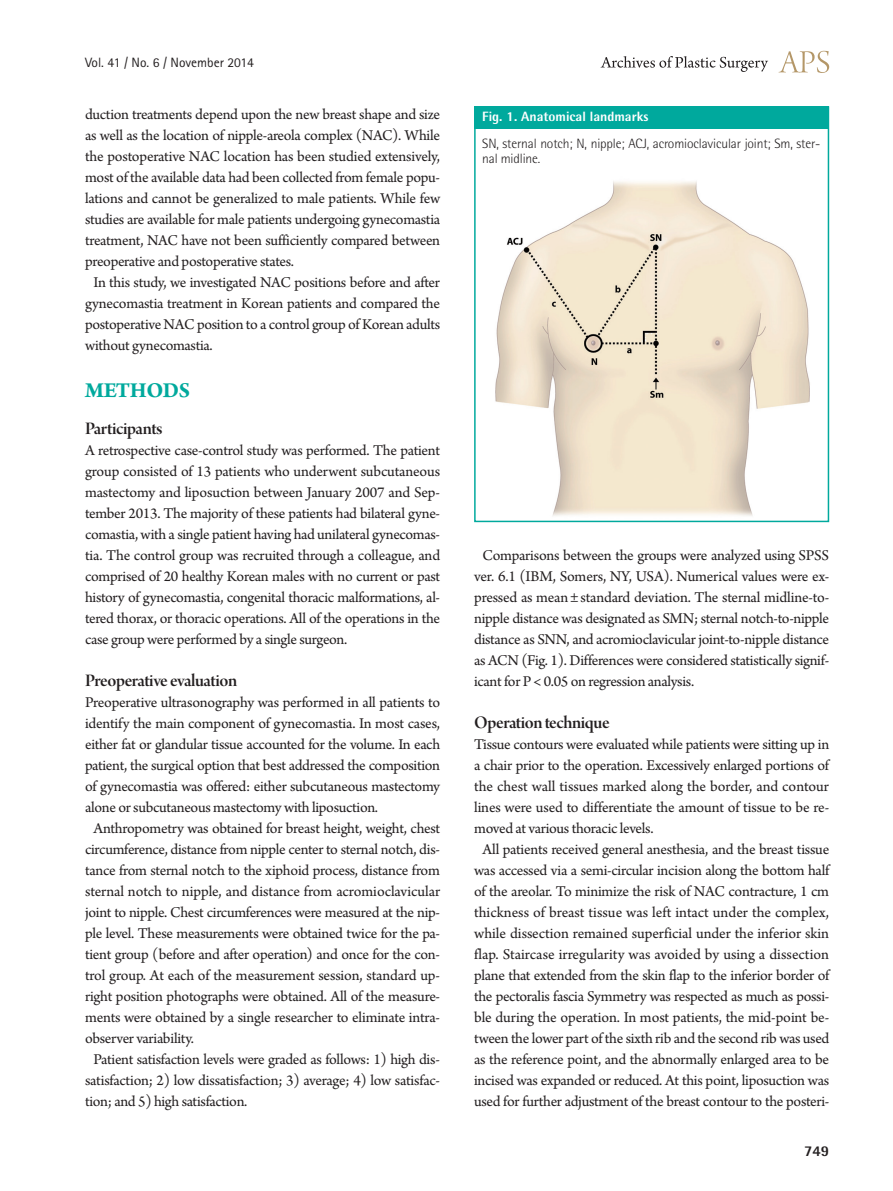
<style>
.page{position:relative;width:893px;height:1191px;background:#fff}
.page>*{position:absolute;margin:0;border:0;box-sizing:border-box;transform-origin:0 0}
.대제목{font:700 22.5px "Arno Pro";letter-spacing:-.02em;color:#00a99d}
.중제목{font:18.75px "Arno Pro Smbd Display";letter-spacing:-.025em;color:#231f20}
.본문{font:15.75px/21px "Arno Pro";letter-spacing:-.02em;color:#231f20;text-align:justify}
.t1{font:800 15px "Rotis Semi Sans Std";color:#231f20}
.그림설명{font:300 13.5px/15px "Rotis Semi Sans Std";letter-spacing:-.01em;color:#231f20}
.표그림제목{font:800 13.5px "Rotis Semi Sans Std";color:#fff}
.t2{font:13.5px "Rotis Sans Serif Std";color:#231f20}
</style>
<div class="page">
<svg style="left:779px;top:51px;width:50px;height:22px"></svg>
<svg style="left:601px;top:56px;width:167px;height:16px"></svg>
<img style="left:495px;top:181px;width:315px;height:335px">
<div style="left:474px;top:106px;width:355px;height:416px;border:2px solid #00a99d"></div>
<div style="left:474px;top:106px;width:354px;height:23px;background:#00a99d"></div>
<p class="t2" style="left:85px;top:54px;width:170px">Vol. 41 / No. 6 / November 2014</p>
<p class="본문" style="left:85px;top:105px;width:357px">duction treatments depend upon the new breast shape and size as well as the location of nipple-areola complex (NAC). While the postoperative NAC location has been studied extensively, most of the available data had been collected from female popu&shy;lations and cannot be generalized to male patients. While few studies are available for male patients undergoing gynecomastia treatment, NAC have not been sufficiently compared between preoperative and postoperative states.</p>
<p class="본문" style="left:85px;top:273px;width:357px;text-indent:9px">In this study, we investigated NAC positions before and after gynecomastia treatment in Korean patients and compared the postoperative NAC position to a control group of Korean adults without gynecomastia.</p>
<p class="대제목" style="left:85px;top:378px;width:107px">METHODS</p>
<p class="중제목" style="left:85px;top:418px;width:79px">Participants</p>
<p class="본문" style="left:85px;top:441px;width:357px">A retrospective case-control study was performed. The patient group consisted of 13 patients who underwent subcutaneous mastectomy and liposuction between January 2007 and Sep&shy;tember 2013. The majority of these patients had bilateral gyne&shy;comastia, with a single patient having had unilateral gynecomas&shy;tia. The control group was recruited through a colleague, and comprised of 20 healthy Korean males with no current or past history of gynecomastia, congenital thoracic malformations, al&shy;tered thorax, or thoracic operations. All of the operations in the case group were performed by a single surgeon.</p>
<p class="중제목" style="left:85px;top:670px;width:154px">Preoperative evaluation</p>
<p class="본문" style="left:85px;top:693px;width:357px">Preoperative ultrasonography was performed in all patients to identify the main component of gynecomastia. In most cases, either fat or glandular tissue accounted for the volume. In each patient, the surgical option that best addressed the composition of gynecomastia was offered: either subcutaneous mastectomy alone or subcutaneous mastectomy with liposuction.</p>
<p class="본문" style="left:85px;top:819px;width:357px;text-indent:9px">Anthropometry was obtained for breast height, weight, chest circumference, distance from nipple center to sternal notch, dis&shy;tance from sternal notch to the xiphoid process, distance from sternal notch to nipple, and distance from acromioclavicular joint to nipple. Chest circumferences were measured at the nip&shy;ple level. These measurements were obtained twice for the pa&shy;tient group (before and after operation) and once for the con&shy;trol group. At each of the measurement session, standard up&shy;right position photographs were obtained. All of the measure&shy;ments were obtained by a single researcher to eliminate intra&shy;observer variability.</p>
<p class="본문" style="left:85px;top:1050px;width:357px;text-indent:9px">Patient satisfaction levels were graded as follows: 1) high dis&shy;satisfaction; 2) low dissatisfaction; 3) average; 4) low satisfac&shy;tion; and 5) high satisfaction.</p>
<p class="표그림제목" style="left:482px;top:108px;width:168px">Fig. 1. Anatomical landmarks</p>
<p class="그림설명" style="left:482px;top:136px;width:340px">SN, sternal notch; N, nipple; ACJ, acromioclavicular joint; Sm, ster&shy;nal midline.</p>
<p class="본문" style="left:474px;top:546px;width:357px;text-indent:9px">Comparisons between the groups were analyzed using SPSS ver. 6.1 (IBM, Somers, NY, USA). Numerical values were ex&shy;pressed as mean ± standard deviation. The sternal midline-to&shy;nipple distance was designated as SMN; sternal notch-to-nipple distance as SNN, and acromioclavicular joint-to-nipple distance as ACN (Fig. 1). Differences were considered statistically signif&shy;icant for P &lt; 0.05 on regression analysis.</p>
<p class="중제목" style="left:474px;top:712px;width:137px">Operation technique</p>
<p class="본문" style="left:474px;top:735px;width:357px">Tissue contours were evaluated while patients were sitting up in a chair prior to the operation. Excessively enlarged portions of the chest wall tissues marked along the border, and contour lines were used to differentiate the amount of tissue to be re&shy;moved at various thoracic levels.</p>
<p class="본문" style="left:474px;top:840px;width:357px;text-align:center">All patients received general anesthesia, and the breast tissue was accessed via a semi-circular incision along the bottom half of the areolar. To minimize the risk of NAC contracture, 1 cm thickness of breast tissue was left intact under the complex, while dissection remained superficial under the inferior skin flap. Staircase irregularity was avoided by using a dissection plane that extended from the skin flap to the inferior border of the pectoralis fascia Symmetry was respected as much as possi&shy;ble during the operation. In most patients, the mid-point be&shy;tween the lower part of the sixth rib and the second rib was used as the reference point, and the abnormally enlarged area to be incised was expanded or reduced. At this point, liposuction was used for further adjustment of the breast contour to the posteri-</p>
<p class="t1" style="left:804px;top:1141px;width:27px">749</p>
</div>
